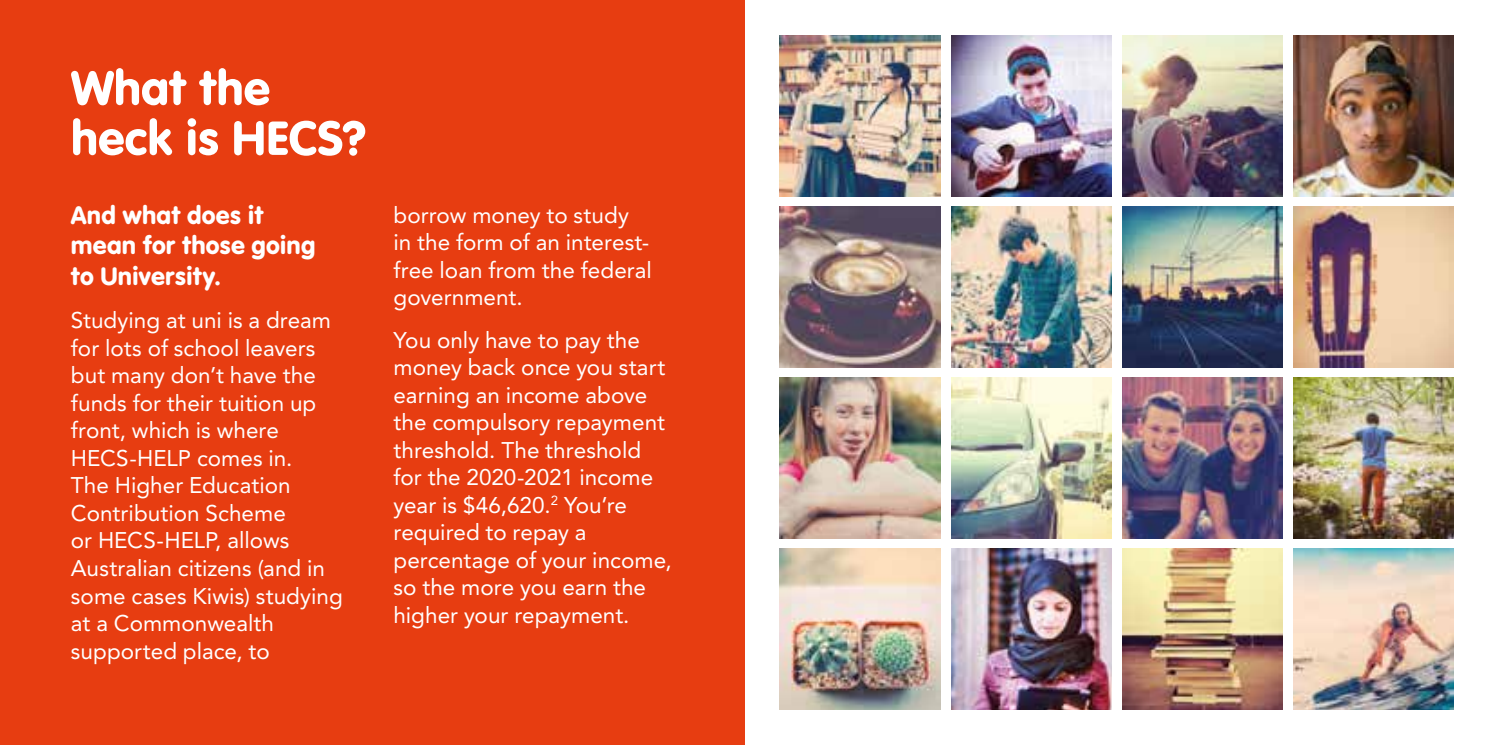
<style>
.page{position:relative;width:1489px;height:745px;background:#fff}
.page>*{position:absolute;margin:0;border:0;box-sizing:border-box;transform-origin:0 0}
.t1{font:50px/50px "VAG Rundschrift D";letter-spacing:-.005em;color:#fff}
.t2{font:26.25px/30px "VAG Rundschrift D";color:#fff}
.t3{font:22.5px/27.5px "Avenir LT Std";color:#fff}
</style>
<div class="page">
<div style="left:0;top:0;width:744px;height:744px;background:#e73d11"></div>
<img style="left:951px;top:548px;width:160px;height:161px">
<img style="left:951px;top:35px;width:160px;height:161px">
<img style="left:951px;top:377px;width:160px;height:161px">
<img style="left:780px;top:377px;width:160px;height:161px">
<img style="left:780px;top:35px;width:160px;height:161px">
<img style="left:780px;top:206px;width:160px;height:161px">
<img style="left:780px;top:548px;width:160px;height:161px">
<img style="left:1122px;top:377px;width:160px;height:161px">
<img style="left:1122px;top:35px;width:160px;height:161px">
<img style="left:951px;top:206px;width:160px;height:161px">
<img style="left:1122px;top:206px;width:160px;height:161px">
<img style="left:1122px;top:548px;width:160px;height:161px">
<img style="left:1293px;top:35px;width:160px;height:161px">
<img style="left:1293px;top:377px;width:160px;height:161px">
<img style="left:1293px;top:206px;width:160px;height:161px">
<img style="left:1293px;top:548px;width:160px;height:161px">
<h1 class="t1" style="left:71px;top:63px;width:297px">What the heck is HECS?</h1>
<p class="t2" style="left:71px;top:200px;width:246px">And what does it mean for those going to University.</p>
<p class="t3" style="left:71px;top:306px;width:273px">Studying at uni is a dream for lots of school leavers but many don’t have the funds for their tuition up front, which is where<br>HECS-HELP comes in.<br>The Higher Education<br>Contribution Scheme<br>or HECS-HELP, allows<br>Australian citizens (and in some cases Kiwis) studying at a Commonwealth supported place, to</p>
<p class="t3" style="left:393px;top:201px;width:260px">borrow money to study in the form of an interest&shy;free loan from the federal government.</p>
<p class="t3" style="left:393px;top:326px;width:280px">You only have to pay the money back once you start earning an income above the compulsory repayment threshold. The threshold for the 2020-2021 income year is $46,620.<sup>2</sup> You’re required to repay a percentage of your income, so the more you earn the higher your repayment.</p>
</div>
